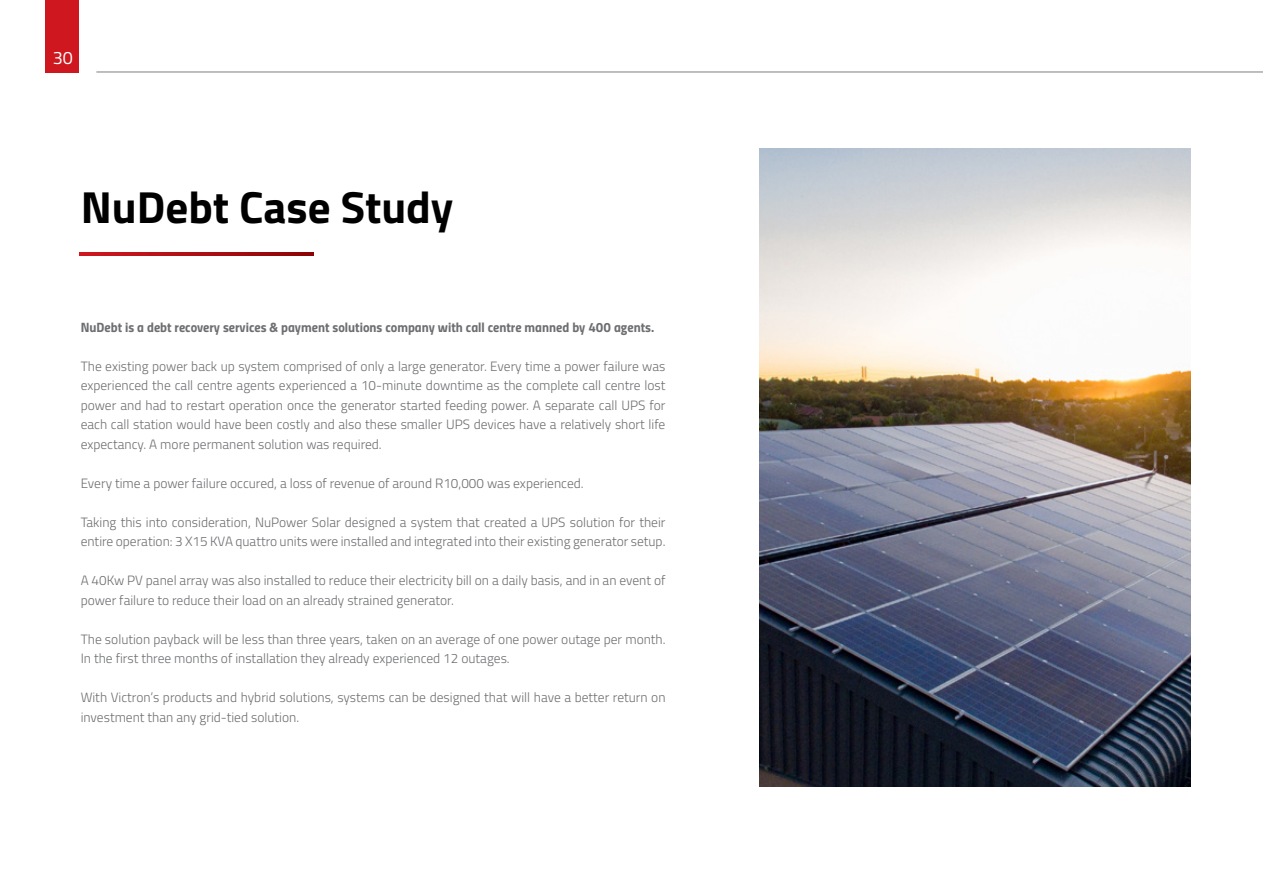
<style>
.page{position:relative;width:1263px;height:893px;background:#fff}
.page>*{position:absolute;margin:0;border:0;box-sizing:border-box;transform-origin:0 0}
.t1{font:700 45px "Titillium";color:#000}
.t2{font:18px "Titillium";color:#fff}
.t3{font:300 13.5px/19.5px "Titillium";color:#6d6e71}
.t4{font:13.5px "Titillium Bold Upright";color:#6d6e71}
</style>
<div class="page">
<hr style="left:96px;top:71px;width:1167px;height:2px;background:#a7a9ac">
<div style="left:46px;top:0;width:33px;height:73px;background:#ce171e"></div>
<svg style="left:79px;top:252px;width:234px;height:3px"></svg>
<img style="left:759px;top:149px;width:432px;height:638px">
<h2 class="t2" style="left:53px;top:44px;width:22px">30</h2>
<h1 class="t1" style="left:81px;top:173px;width:374px">NuDebt Case Study</h1>
<p class="t4" style="left:81px;top:317px;width:575px">NuDebt is a debt recovery services &amp; payment solutions company with call centre manned by 400 agents.</p>
<p class="t3" style="left:81px;top:356px;width:586px;text-align:justify">The existing power back up system comprised of only a large generator. Every time a power failure was experienced the call centre agents experienced a 10-minute downtime as the complete call centre lost power and had to restart operation once the generator started feeding power. A separate call UPS for each call station would have been costly and also these smaller UPS devices have a relatively short life expectancy. A more permanent solution was required.</p>
<p class="t3" style="left:81px;top:473px;width:504px">Every time a power failure occured, a loss of revenue of around R10,000 was experienced.</p>
<p class="t3" style="left:81px;top:512px;width:586px">Taking this into consideration, NuPower Solar designed a system that created a UPS solution for their entire operation: 3 X15 KVA quattro units were installed and integrated into their existing generator setup.</p>
<p class="t3" style="left:81px;top:570px;width:586px">A 40Kw PV panel array was also installed to reduce their electricity bill on a daily basis, and in an event of power failure to reduce their load on an already strained generator.</p>
<p class="t3" style="left:81px;top:629px;width:586px">The solution payback will be less than three years, taken on an average of one power outage per month.<br>In the first three months of installation they already experienced 12 outages.</p>
<p class="t3" style="left:81px;top:687px;width:586px">With Victron’s products and hybrid solutions, systems can be designed that will have a better return on investment than any grid-tied solution.</p>
</div>
